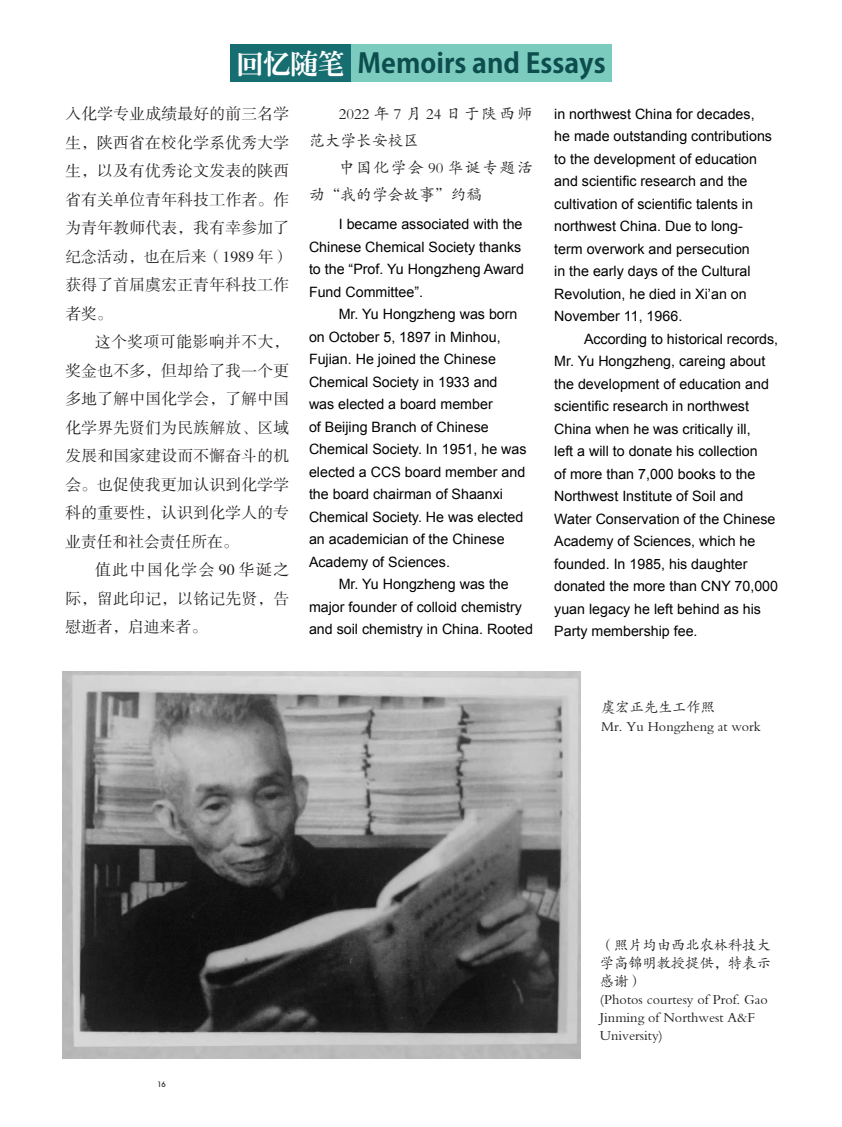
<style>
.page{position:relative;width:842px;height:1127px;background:#fff}
.page>*{position:absolute;margin:0;border:0;box-sizing:border-box;transform-origin:0 0}
.图说{font:700 27px "Koz Go Pr 6 N";color:#0e4d4e}
.图说-2{font:27px "CT Lao Song SJ";color:#fff}
.正文CN3{font:15.75px/28.5px "FZSSJW GB1 0";letter-spacing:.02em;color:#231f20;text-align:justify}
.正文CN3-2{font:15.75px/27px "FZKTJW GB1 0";letter-spacing:.1em;color:#231f20}
.正文CN3-3{font:15.75px/27px "FZKTJW GB1 0";color:#231f20}
.正文EN{font:14.25px/22.5px "Arial";color:#000}
.图说-3{font:14.25px/18px "FZKTJW GB1 0";color:#231f20;text-align:justify}
.t1{font:500 7.5px "Avant Garde IT Cby BT";color:#231f20}
</style>
<div class="page">
<div style="left:231px;top:45px;width:120px;height:37px;background:#176e70"></div>
<div style="left:351px;top:45px;width:260px;height:37px;background:#7bcbbe"></div>
<img style="left:63px;top:671px;width:518px;height:388px">
<p class="图说-2" style="left:236px;top:50px;width:109px">回忆随笔</p>
<p class="图说" style="left:358px;top:48px;width:249px">Memoirs and Essays</p>
<p class="正文CN3" style="left:65px;top:100px;width:225px">入化学专业成绩最好的前三名学生，陕西省在校化学系优秀大学生，以及有优秀论文发表的陕西省有关单位青年科技工作者。作为青年教师代表，我有幸参加了纪念活动，也在后来（1989 年）获得了首届虞宏正青年科技工作者奖。</p>
<p class="正文CN3" style="left:65px;top:328px;width:225px;text-indent:30px">这个奖项可能影响并不大，奖金也不多，但却给了我一个更多地了解中国化学会，了解中国化学界先贤们为民族解放、区域发展和国家建设而不懈奋斗的机会。也促使我更加认识到化学学科的重要性，认识到化学人的专业责任和社会责任所在。</p>
<p class="正文CN3" style="left:65px;top:556px;width:225px;text-indent:30px">值此中国化学会 90 华诞之际，留此印记，以铭记先贤，告慰逝者，启迪来者。</p>
<p class="正文CN3-3" style="left:309px;top:101px;width:225px;text-indent:30px">2022 年 7 月 24 日于陕西师范大学长安校区</p>
<p class="正文CN3-2" style="left:309px;top:155px;width:225px;text-indent:30px">中国化学会 90 华诞专题活动“我的学会故事”约稿</p>
<p class="正文EN" style="left:309px;top:213px;width:216px;text-indent:30px">I became associated with the<br>Chinese Chemical Society thanks to the “Prof. Yu Hongzheng Award<br>Fund Committee”.</p>
<p class="正文EN" style="left:309px;top:303px;width:219px;text-indent:30px">Mr. Yu Hongzheng was born on October 5, 1897 in Minhou,<br>Fujian. He joined the Chinese<br>Chemical Society in 1933 and<br>was elected a board member<br>of Beijing Branch of Chinese<br>Chemical Society. In 1951, he was elected a CCS board member and the board chairman of Shaanxi<br>Chemical Society. He was elected an academician of the Chinese<br>Academy of Sciences.</p>
<p class="正文EN" style="left:309px;top:573px;width:226px;text-indent:30px">Mr. Yu Hongzheng was the major founder of colloid chemistry and soil chemistry in China. Rooted</p>
<p class="正文EN" style="left:554px;top:102px;width:219px">in northwest China for decades, he made outstanding contributions to the development of education and scientific research and the cultivation of scientific talents in northwest China. Due to long&shy;term overwork and persecution<br>in the early days of the Cultural<br>Revolution, he died in Xi’an on<br>November 11, 1966.</p>
<p class="正文EN" style="left:554px;top:327px;width:226px;text-indent:30px">According to historical records,<br>Mr. Yu Hongzheng, careing about the development of education and scientific research in northwest<br>China when he was critically ill,<br>left a will to donate his collection<br>of more than 7,000 books to the<br>Northwest Institute of Soil and<br>Water Conservation of the Chinese<br>Academy of Sciences, which he founded. In 1985, his daughter donated the more than CNY 70,000 yuan legacy he left behind as his<br>Party membership fee.</p>
<p class="图说-3" style="left:601px;top:699px;width:115px">虞宏正先生工作照</p>
<p class="图说-3" style="left:601px;top:717px;width:162px">Mr. Yu Hongzheng at work</p>
<p class="t1" style="left:157px;top:1080px;width:10px">16</p>
<p class="图说-3" style="left:600px;top:936px;width:172px">（照片均由西北农林科技大学高锦明教授提供，特表示感谢）</p>
<p class="图说-3" style="left:600px;top:990px;width:169px;text-align:left">(Photos courtesy of Prof. Gao<br>Jinming of Northwest A&amp;F<br>University)</p>
</div>
